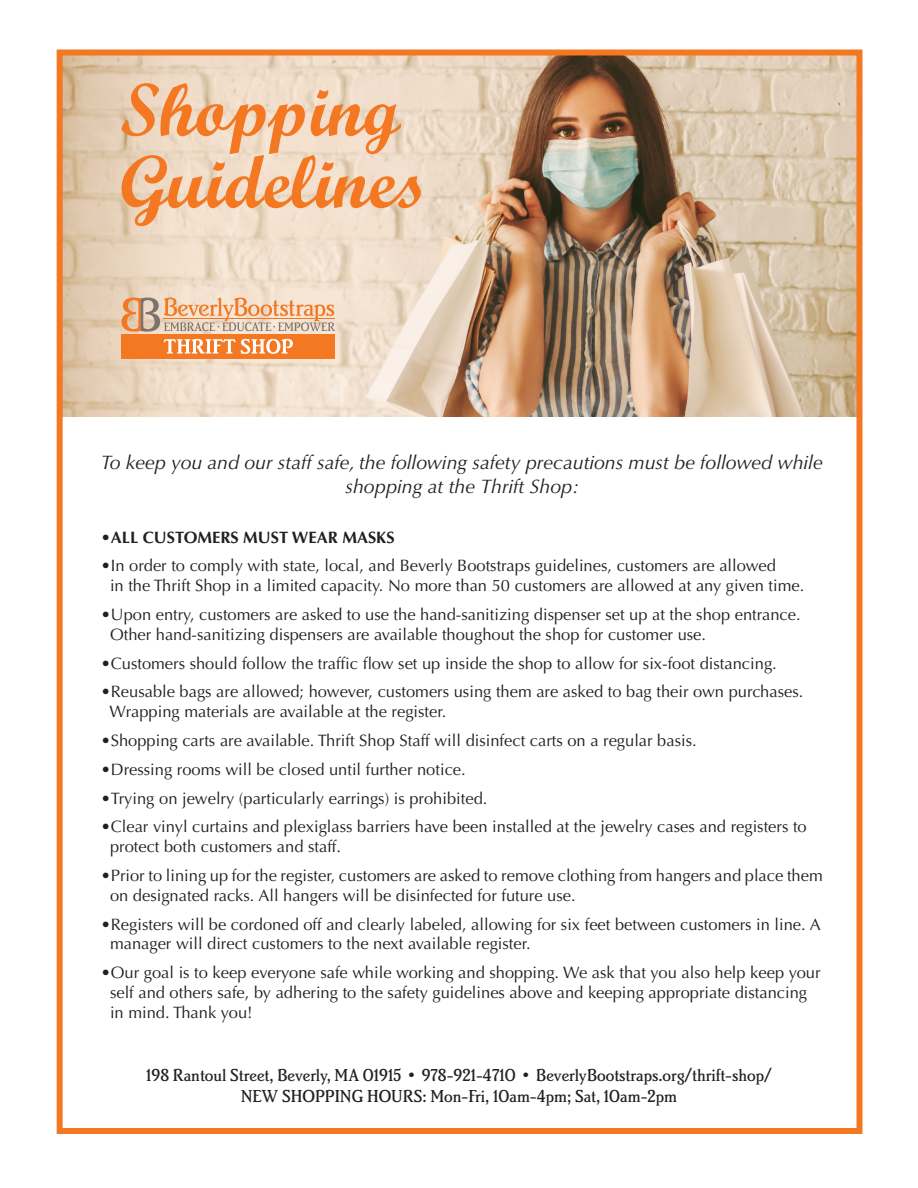
<style>
.page{position:relative;width:918px;height:1188px;background:#fff}
.page>*{position:absolute;margin:0;border:0;box-sizing:border-box;transform-origin:0 0}
.t1{font:75px "Script MT Bold";color:#f47721}
.t2{font:italic 19.5px/23.4px "Optima LT Std";color:#231f20;text-align:center}
.t3{font:500 18px "Brighton Std";color:#231f20}
.t4{font:16.5px "Optima LT Std";color:#231f20}
.t5{font:700 16.5px "Optima LT Std";color:#231f20}
</style>
<div class="page">
<img style="left:64px;top:57px;width:791px;height:360px">
<svg style="left:122px;top:298px;width:213px;height:34px"></svg>
<div style="left:122px;top:334px;width:213px;height:25px;background:#f47721"></div>
<svg style="left:164px;top:339px;width:129px;height:15px"></svg>
<div style="left:57px;top:50px;width:805px;height:1084px;border:6px solid #f47721"></div>
<p class="t1" style="left:120px;top:64px;width:282px">Shopping</p>
<p class="t1" style="left:120px;top:136px;width:309px">Guidelines</p>
<p class="t2" style="left:101px;top:451px;width:723px">To keep you and our staff safe, the following safety precautions must be followed while shopping at the Thrift Shop:</p>
<p class="t5" style="left:101px;top:527px;width:295px">•ALL CUSTOMERS MUST WEAR MASKS</p>
<p class="t4" style="left:101px;top:556px;width:677px">•In order to comply with state, local, and Beverly Bootstraps guidelines, customers are allowed</p>
<p class="t4" style="left:110px;top:576px;width:696px">in the Thrift Shop in a limited capacity. No more than 50 customers are allowed at any given time.</p>
<p class="t4" style="left:101px;top:605px;width:701px">•Upon entry, customers are asked to use the hand-sanitizing dispenser set up at the shop entrance.</p>
<p class="t4" style="left:110px;top:625px;width:598px">Other hand-sanitizing dispensers are available thoughout the shop for customer use.</p>
<p class="t4" style="left:101px;top:654px;width:677px">•Customers should follow the traffic flow set up inside the shop to allow for six-foot distancing.</p>
<p class="t4" style="left:101px;top:682px;width:704px">•Reusable bags are allowed; however, customers using them are asked to bag their own purchases.</p>
<p class="t4" style="left:109px;top:702px;width:338px">Wrapping materials are available at the register.</p>
<p class="t4" style="left:101px;top:731px;width:597px">•Shopping carts are available. Thrift Shop Staff will disinfect carts on a regular basis.</p>
<p class="t4" style="left:101px;top:760px;width:366px">•Dressing rooms will be closed until further notice.</p>
<p class="t4" style="left:101px;top:789px;width:388px">•Trying on jewelry (particularly earrings) is prohibited.</p>
<p class="t4" style="left:101px;top:817px;width:707px">•Clear vinyl curtains and plexiglass barriers have been installed at the jewelry cases and registers to</p>
<p class="t4" style="left:110px;top:837px;width:233px">protect both customers and staff.</p>
<p class="t4" style="left:101px;top:866px;width:723px">•Prior to lining up for the register, customers are asked to remove clothing from hangers and place them</p>
<p class="t4" style="left:110px;top:886px;width:467px">on designated racks. All hangers will be disinfected for future use.</p>
<p class="t4" style="left:101px;top:915px;width:721px">•Registers will be cordoned off and clearly labeled, allowing for six feet between customers in line. A</p>
<p class="t4" style="left:110px;top:934px;width:422px">manager will direct customers to the next available register.</p>
<p class="t4" style="left:101px;top:963px;width:721px">•Our goal is to keep everyone safe while working and shopping. We ask that you also help keep your</p>
<p class="t4" style="left:110px;top:983px;width:699px">self and others safe, by adhering to the safety guidelines above and keeping appropriate distancing</p>
<p class="t4" style="left:110px;top:1003px;width:144px">in mind. Thank you!</p>
<p class="t3" style="left:146px;top:1065px;width:627px">198 Rantoul Street, Beverly, MA 01915 • 978-921-4710 • BeverlyBootstraps.org/thrift-shop/</p>
<p class="t3" style="left:241px;top:1086px;width:438px">NEW SHOPPING HOURS: Mon-Fri, 10am-4pm; Sat, 10am-2pm</p>
</div>
